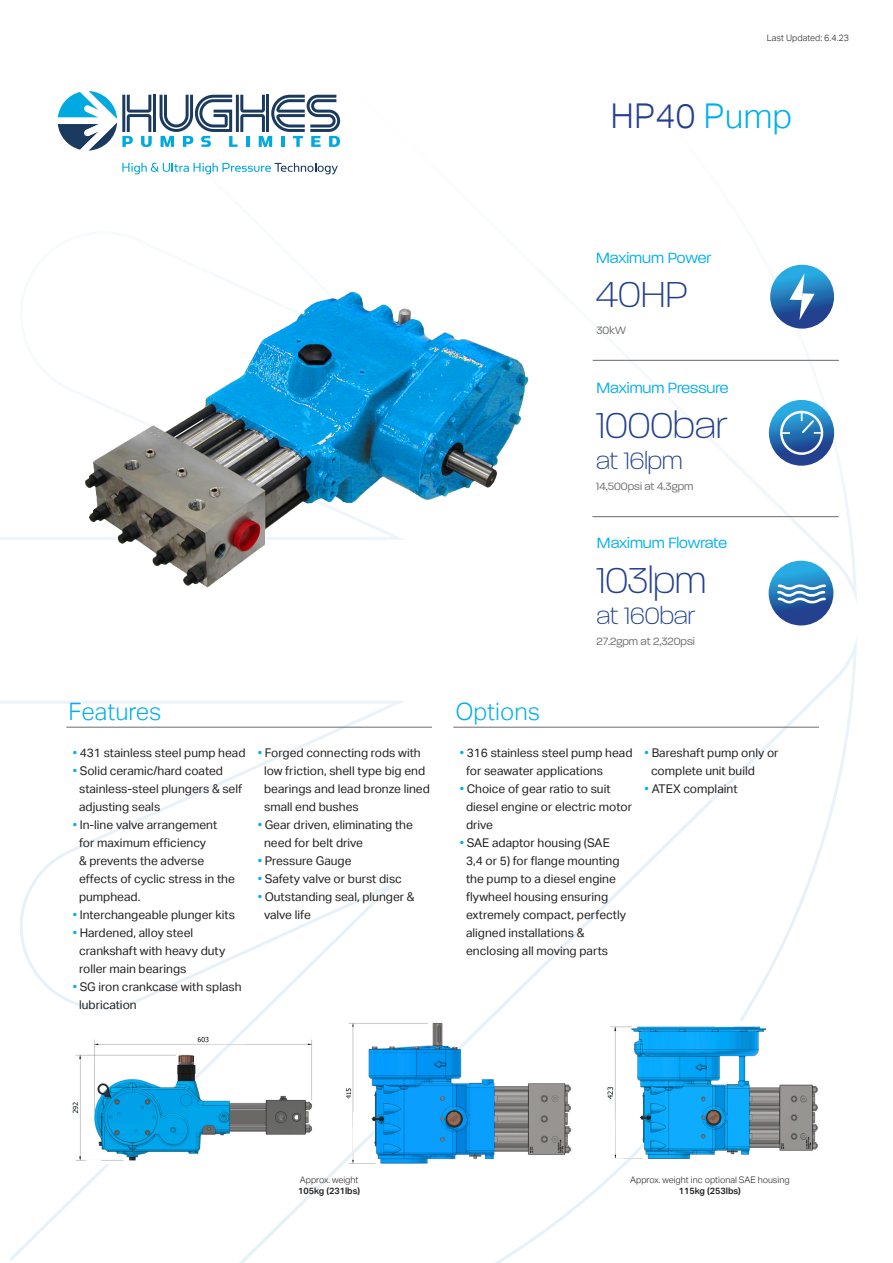
<style>
.page{position:relative;width:893px;height:1263px;background:#fff}
.page>*{position:absolute;margin:0;border:0;box-sizing:border-box;transform-origin:0 0}
.t1{font:200 39px "Paralucent";color:#23408f}
.t2{font:300 34.2px "Aktiv Grotesk";color:#23408f}
.t3{font:200 25.65px "Paralucent";color:#23408f}
.t4{font:300 24px "Aktiv Grotesk";color:#00aeef}
.t5{font:300 16.05px "Paralucent";color:#00aeef}
.t6{font:12px/18px "Aktiv Grotesk";color:#231f20}
.t7{font:300 11.4px "Paralucent";color:#6c6b6b}
.t8{font:300 9px "Aktiv Grotesk";color:#231f20}
.t9{font:600 9px "Aktiv Grotesk";color:#231f20}
.s1{color:#00aeef}
</style>
<div class="page">
<img style="left:607px;top:1020px;width:211px;height:144px">
<img style="left:343px;top:1021px;width:229px;height:143px">
<img style="left:72px;top:1033px;width:240px;height:128px">
<hr style="left:453px;top:727px;width:366px;height:1px;background:#6c6b6b">
<hr style="left:66px;top:727px;width:366px;height:1px;background:#6c6b6b">
<svg style="left:769px;top:561px;width:64px;height:64px;background:#2474b6"></svg>
<svg style="left:776px;top:583px;width:51px;height:22px"></svg>
<hr style="left:592px;top:516px;width:247px;height:1px;background:#6c6b6b">
<svg style="left:769px;top:400px;width:65px;height:66px;background:#3077b6"></svg>
<div style="left:780px;top:411px;width:43px;height:44px;border:2px solid #fff;border-radius:50%"></div>
<svg style="left:781px;top:432px;width:9px;height:2px"></svg>
<svg style="left:800px;top:411px;width:21px;height:24px"></svg>
<svg style="left:770px;top:265px;width:64px;height:64px;background:#2875b5"></svg>
<svg style="left:790px;top:273px;width:25px;height:47px"></svg>
<hr style="left:593px;top:360px;width:246px;height:1px;background:#6c6b6b">
<img style="left:81px;top:291px;width:448px;height:297px">
<hr style="left:153px;top:95px;width:3px;height:37px;background:#1b3a60">
<svg style="left:160px;top:95px;width:180px;height:52px"></svg>
<svg style="left:58px;top:91px;width:94px;height:60px"></svg>
<svg style="left:122px;top:163px;width:216px;height:11px"></svg>
<p class="t8" style="left:767px;top:32px;width:84px">Last Updated: 6.4.23</p>
<p class="t2" style="left:611px;top:97px;width:183px">HP40 <span class="s1">Pump</span></p>
<p class="t4" style="left:68px;top:697px;width:95px">Features</p>
<p class="t6" style="left:73px;top:744px;width:174px"><span class="s1">•</span> 431 stainless steel pump head</p>
<p class="t6" style="left:79px;top:762px;width:164px;text-indent:-6px"><span class="s1">•</span> Solid ceramic/hard coated stainless-steel plungers &amp; self adjusting seals</p>
<p class="t6" style="left:79px;top:816px;width:157px;text-indent:-6px"><span class="s1">•</span> In-line valve arrangement for maximum efficiency<br>&amp; prevents the adverse effects of cyclic stress in the pumphead.</p>
<p class="t6" style="left:73px;top:906px;width:164px"><span class="s1">•</span> Interchangeable plunger kits</p>
<p class="t6" style="left:79px;top:924px;width:148px;text-indent:-6px"><span class="s1">•</span> Hardened, alloy steel crankshaft with heavy duty roller main bearings</p>
<p class="t6" style="left:79px;top:978px;width:164px;text-indent:-6px"><span class="s1">•</span> SG iron crankcase with splash lubrication</p>
<p class="t6" style="left:264px;top:744px;width:167px;text-indent:-6px"><span class="s1">•</span> Forged connecting rods with low friction, shell type big end bearings and lead bronze lined small end bushes</p>
<p class="t6" style="left:264px;top:816px;width:150px;text-indent:-6px"><span class="s1">•</span> Gear driven, eliminating the need for belt drive</p>
<p class="t6" style="left:258px;top:852px;width:95px"><span class="s1">•</span> Pressure Gauge</p>
<p class="t6" style="left:258px;top:870px;width:146px"><span class="s1">•</span> Safety valve or burst disc</p>
<p class="t6" style="left:264px;top:888px;width:152px;text-indent:-6px"><span class="s1">•</span> Outstanding seal, plunger &amp; valve life</p>
<p class="t5" style="left:596px;top:249px;width:117px">Maximum Power</p>
<p class="t1" style="left:596px;top:272px;width:93px">40HP</p>
<p class="t7" style="left:596px;top:323px;width:31px">30kW</p>
<p class="t5" style="left:597px;top:378px;width:133px">Maximum Pressure</p>
<p class="t1" style="left:596px;top:403px;width:133px">1000bar</p>
<p class="t3" style="left:596px;top:446px;width:88px">at 16lpm</p>
<p class="t7" style="left:596px;top:480px;width:99px">14,500psi at 4.3gpm</p>
<p class="t5" style="left:597px;top:533px;width:132px">Maximum Flowrate</p>
<p class="t1" style="left:597px;top:558px;width:111px">103lpm</p>
<p class="t3" style="left:597px;top:601px;width:100px">at 160bar</p>
<p class="t4" style="left:455px;top:697px;width:86px">Options</p>
<p class="t7" style="left:597px;top:635px;width:100px">27.2gpm at 2,320psi</p>
<p class="t6" style="left:466px;top:744px;width:168px;text-indent:-6px"><span class="s1">•</span> 316 stainless steel pump head for seawater applications</p>
<p class="t6" style="left:466px;top:780px;width:168px;text-indent:-6px"><span class="s1">•</span> Choice of gear ratio to suit diesel engine or electric motor drive</p>
<p class="t6" style="left:466px;top:834px;width:161px;text-indent:-6px"><span class="s1">•</span> SAE adaptor housing (SAE<br>3,4 or 5) for flange mounting the pump to a diesel engine flywheel housing ensuring extremely compact, perfectly aligned installations &amp; enclosing all moving parts</p>
<p class="t6" style="left:651px;top:744px;width:129px;text-indent:-6px"><span class="s1">•</span> Bareshaft pump only or complete unit build</p>
<p class="t6" style="left:645px;top:780px;width:94px"><span class="s1">•</span> ATEX complaint</p>
<p class="t8" style="left:300px;top:1174px;width:60px">Approx. weight</p>
<p class="t9" style="left:298px;top:1185px;width:64px">105kg (231lbs)</p>
<p class="t8" style="left:630px;top:1174px;width:161px">Approx. weight inc optional SAE housing</p>
<p class="t9" style="left:679px;top:1185px;width:64px">115kg (253lbs)</p>
</div>
